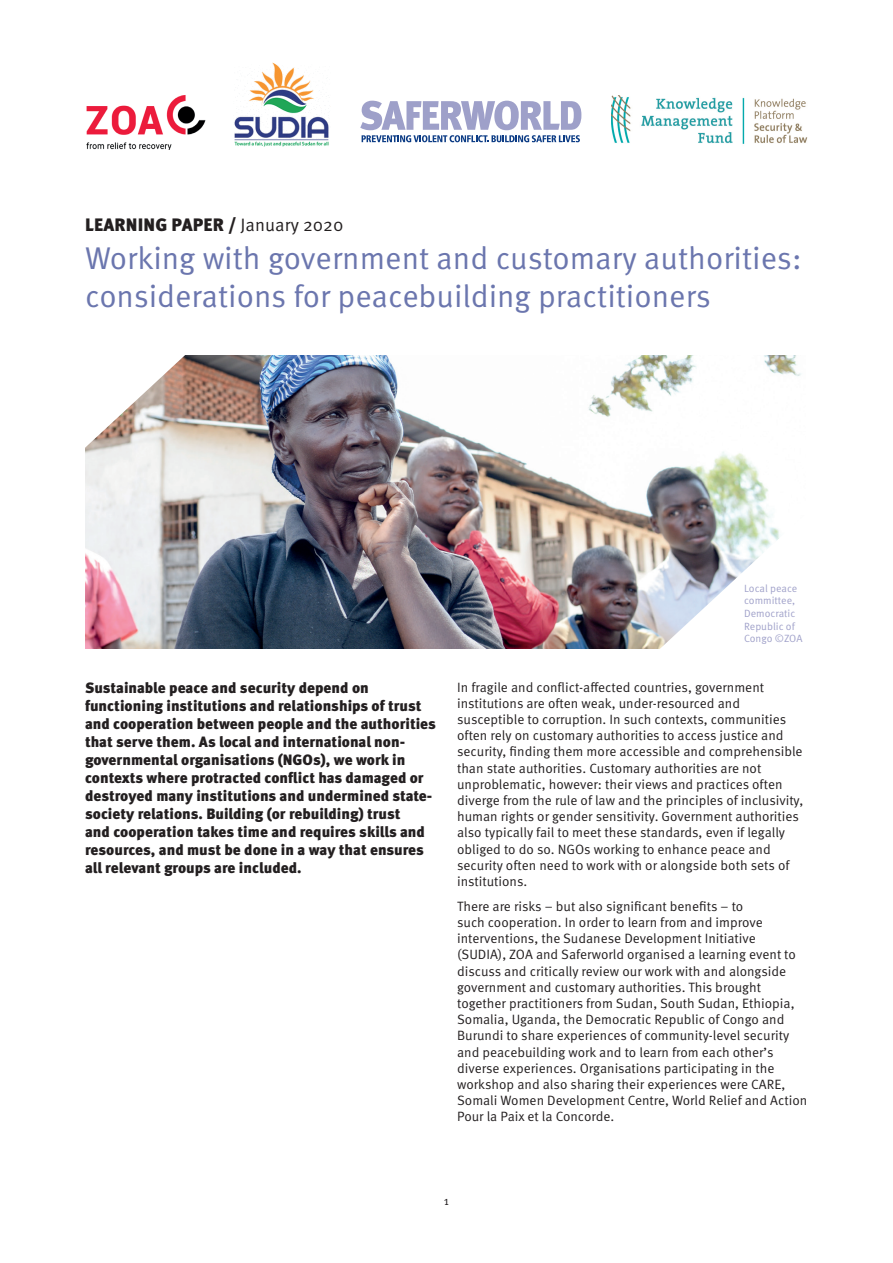
<style>
.page{position:relative;width:893px;height:1263px;background:#fff}
.page>*{position:absolute;margin:0;border:0;box-sizing:border-box;transform-origin:0 0}
.t1{font:31.5px/37.8px "Meta Pro";color:#6b76ae}
.t2{font:900 18px "Meta Pro";letter-spacing:.01em;color:#231f20}
.t3{font:900 15px/18px "Meta Pro";color:#231f20}
.t4{font:13.5px/16.2px "Meta Pro";color:#231f20}
.t5{font:12px "Meta Pro";color:#231f20}
.t6{font:10.5px/12.6px "Meta Pro";color:#a1a2ca}
.s1{font-weight:400}
</style>
<div class="page">
<img style="left:85px;top:355px;width:716px;height:293px">
<svg style="left:360px;top:101px;width:221px;height:41px"></svg>
<img style="left:86px;top:95px;width:109px;height:24px">
<img style="left:236px;top:62px;width:89px;height:57px">
<img style="left:508px;top:399px;width:293px;height:250px">
<img style="left:85px;top:119px;width:266px;height:473px">
<img style="left:611px;top:96px;width:197px;height:48px">
<h2 class="t2" style="left:85px;top:214px;width:260px">LEARNING PAPER / <span class="s1">January 2020</span></h2>
<h1 class="t1" style="left:85px;top:240px;width:718px">Working with government and customary authorities: considerations for peacebuilding practitioners</h1>
<p class="t6" style="left:744px;top:582px;width:60px">Local peace committee,<br>Democratic<br>Republic of<br>Congo ©ZOA</p>
<p class="t3" style="left:85px;top:679px;width:352px">Sustainable peace and security depend on functioning institutions and relationships of trust and cooperation between people and the authorities that serve them. As local and international non&shy;governmental organisations (NGOs), we work in contexts where protracted conflict has damaged or destroyed many institutions and undermined state&shy;society relations. Building (or rebuilding) trust<br>and cooperation takes time and requires skills and resources, and must be done in a way that ensures all relevant groups are included.</p>
<p class="t4" style="left:457px;top:679px;width:348px">In fragile and conflict-affected countries, government institutions are often weak, under-resourced and susceptible to corruption. In such contexts, communities often rely on customary authorities to access justice and security, finding them more accessible and comprehensible than state authorities. Customary authorities are not unproblematic, however: their views and practices often diverge from the rule of law and the principles of inclusivity, human rights or gender sensitivity. Government authorities also typically fail to meet these standards, even if legally obliged to do so. NGOs working to enhance peace and security often need to work with or alongside both sets of institutions.</p>
<p class="t4" style="left:457px;top:898px;width:352px">There are risks – but also significant benefits – to<br>such cooperation. In order to learn from and improve interventions, the Sudanese Development Initiative (SUDIA), ZOA and Saferworld organised a learning event to discuss and critically review our work with and alongside government and customary authorities. This brought together practitioners from Sudan, South Sudan, Ethiopia, Somalia, Uganda, the Democratic Republic of Congo and Burundi to share experiences of community-level security and peacebuilding work and to learn from each other’s diverse experiences. Organisations participating in the workshop and also sharing their experiences were CARE, Somali Women Development Centre, World Relief and Action Pour la Paix et la Concorde.</p>
<p class="t5" style="left:444px;top:1194px;width:7px">1</p>
</div>
